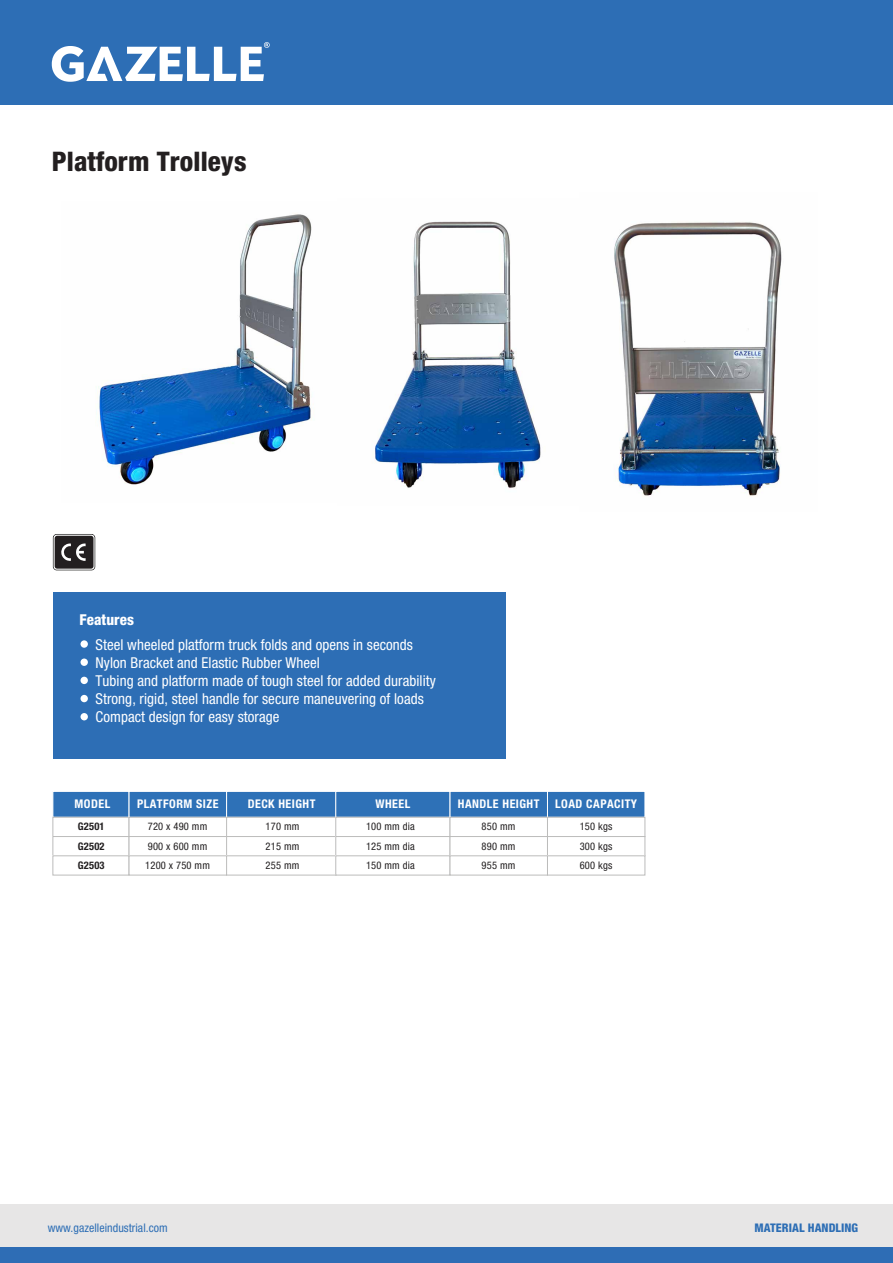
<style>
.page{position:relative;width:893px;height:1263px;background:#fff}
.page>*{position:absolute;margin:0;border:0;box-sizing:border-box;transform-origin:0 0}
.t1{font:800 condensed 27px "Helvetica Neue LT Std";letter-spacing:.005em;color:#231f20}
.t2{font:condensed 15px/18px "Helvetica Neue LT Std";letter-spacing:.005em;color:#fff}
.t3{font:800 condensed 15px "Helvetica Neue LT Std";letter-spacing:.005em;color:#fff}
.t4{font:700 condensed 12px "Helvetica Neue LT Std";letter-spacing:.04em;color:#fff}
.t5{font:condensed 11.85px "Helvetica Neue LT Std";letter-spacing:.005em;color:#2d6eb5}
.t6{font:800 condensed 11.85px "Helvetica Neue LT Std";letter-spacing:.005em;color:#2d6eb5}
.t7{font:condensed 10.5px/19.2px "Helvetica Neue LT Std";letter-spacing:.02em;color:#221f20}
.t8{font:700 condensed 10.5px/19.2px "Helvetica Neue LT Std";letter-spacing:.02em;color:#221f20}
</style>
<div class="page">
<img style="left:98px;top:214px;width:214px;height:271px">
<div style="left:53px;top:791px;width:76px;height:26px;background:#2e71b7;border:1px solid #fff"></div>
<div style="left:53px;top:817px;width:76px;height:20px;border:1px solid #bcbcbb"></div>
<div style="left:53px;top:836px;width:76px;height:20px;border:1px solid #bcbcbb"></div>
<div style="left:129px;top:791px;width:97px;height:26px;background:#2e71b7"></div>
<div style="left:129px;top:791px;width:98px;height:26px;border:1px solid #fff"></div>
<div style="left:129px;top:817px;width:98px;height:20px;border:1px solid #bcbcbb"></div>
<div style="left:129px;top:836px;width:98px;height:20px;border:1px solid #bcbcbb"></div>
<div style="left:227px;top:791px;width:109px;height:26px;background:#2e71b7"></div>
<div style="left:226px;top:791px;width:110px;height:26px;border:1px solid #fff"></div>
<div style="left:226px;top:817px;width:110px;height:20px;border:1px solid #bcbcbb"></div>
<div style="left:226px;top:836px;width:110px;height:20px;border:1px solid #bcbcbb"></div>
<div style="left:336px;top:791px;width:114px;height:26px;background:#2e71b7"></div>
<div style="left:335px;top:791px;width:115px;height:26px;border:1px solid #fff"></div>
<div style="left:336px;top:817px;width:114px;height:20px;border:1px solid #bcbcbb"></div>
<div style="left:336px;top:836px;width:114px;height:20px;border:1px solid #bcbcbb"></div>
<div style="left:450px;top:791px;width:97px;height:26px;background:#2e71b7"></div>
<div style="left:450px;top:791px;width:98px;height:26px;border:1px solid #fff"></div>
<div style="left:450px;top:817px;width:98px;height:20px;border:1px solid #bcbcbb"></div>
<div style="left:450px;top:836px;width:98px;height:20px;border:1px solid #bcbcbb"></div>
<div style="left:547px;top:791px;width:98px;height:26px;background:#2e71b7"></div>
<div style="left:547px;top:791px;width:98px;height:26px;border:1px solid #fff"></div>
<div style="left:547px;top:817px;width:98px;height:20px;border:1px solid #bcbcbb"></div>
<div style="left:547px;top:836px;width:98px;height:20px;border:1px solid #bcbcbb"></div>
<div style="left:53px;top:856px;width:76px;height:19px;border:1px solid #bcbcbb"></div>
<div style="left:129px;top:855px;width:98px;height:20px;border:1px solid #bcbcbb"></div>
<div style="left:226px;top:855px;width:110px;height:20px;border:1px solid #bcbcbb"></div>
<div style="left:336px;top:855px;width:114px;height:20px;border:1px solid #bcbcbb"></div>
<div style="left:450px;top:855px;width:98px;height:20px;border:1px solid #bcbcbb"></div>
<div style="left:547px;top:855px;width:98px;height:20px;border:1px solid #bcbcbb"></div>
<div style="left:0;top:1204px;width:893px;height:43px;background:#e7e6e6"></div>
<div style="left:0;top:1247px;width:893px;height:16px;background:#2e6db5"></div>
<div style="left:0;top:0;width:893px;height:105px;background:#2d6eb5"></div>
<svg style="left:52px;top:42px;width:218px;height:40px"></svg>
<div style="left:53px;top:592px;width:453px;height:166px;background:#2d6eb5"></div>
<div style="left:81px;top:640px;width:7px;height:8px;background:#fff;border-radius:50%"></div>
<div style="left:81px;top:677px;width:7px;height:7px;background:#fff;border-radius:50%"></div>
<div style="left:81px;top:658px;width:7px;height:8px;background:#fff;border-radius:50%"></div>
<div style="left:81px;top:695px;width:7px;height:7px;background:#fff;border-radius:50%"></div>
<div style="left:81px;top:713px;width:7px;height:7px;background:#fff;border-radius:50%"></div>
<svg style="left:53px;top:534px;width:42px;height:36px;background:#4f4c4d"></svg>
<img style="left:614px;top:222px;width:168px;height:274px">
<img style="left:375px;top:221px;width:166px;height:267px">
<h1 class="t1" style="left:52px;top:144px;width:196px">Platform Trolleys</h1>
<p class="t3" style="left:80px;top:610px;width:56px">Features</p>
<p class="t2" style="left:96px;top:635px;width:342px">Steel wheeled platform truck folds and opens in seconds Nylon Bracket and Elastic Rubber Wheel<br>Tubing and platform made of tough steel for added durability Strong, rigid, steel handle for secure maneuvering of loads Compact design for easy storage</p>
<p class="t4" style="left:75px;top:797px;width:37px">MODEL</p>
<p class="t4" style="left:230px;top:797px;width:35px">SPECS</p>
<p class="t8" style="left:78px;top:817px;width:28px">G2501<br>G2502</p>
<p class="t4" style="left:137px;top:797px;width:83px">PLATFORM SIZE</p>
<p class="t4" style="left:248px;top:797px;width:69px">DECK HEIGHT</p>
<p class="t4" style="left:375px;top:797px;width:36px">WHEEL</p>
<p class="t7" style="left:148px;top:817px;width:61px">720 x 490 mm<br>900 x 600 mm</p>
<p class="t7" style="left:266px;top:817px;width:35px">170 mm<br>215 mm</p>
<p class="t7" style="left:366px;top:817px;width:50px">100 mm dia<br>125 mm dia</p>
<p class="t4" style="left:458px;top:797px;width:83px">HANDLE HEIGHT</p>
<p class="t7" style="left:482px;top:817px;width:35px">850 mm<br>890 mm</p>
<p class="t4" style="left:555px;top:797px;width:83px">LOAD CAPACITY</p>
<p class="t7" style="left:580px;top:817px;width:34px">150 kgs<br>300 kgs</p>
<p class="t8" style="left:78px;top:855px;width:28px">G2503</p>
<p class="t7" style="left:145px;top:855px;width:66px">1200 x 750 mm</p>
<p class="t7" style="left:266px;top:855px;width:35px">255 mm</p>
<p class="t7" style="left:366px;top:855px;width:50px">150 mm dia</p>
<p class="t7" style="left:482px;top:855px;width:35px">955 mm</p>
<p class="t7" style="left:580px;top:855px;width:34px">600 kgs</p>
<p class="t5" style="left:48px;top:1221px;width:122px">www.gazelleindustrial.com</p>
<p class="t6" style="left:755px;top:1221px;width:105px">MATERIAL HANDLING</p>
</div>
